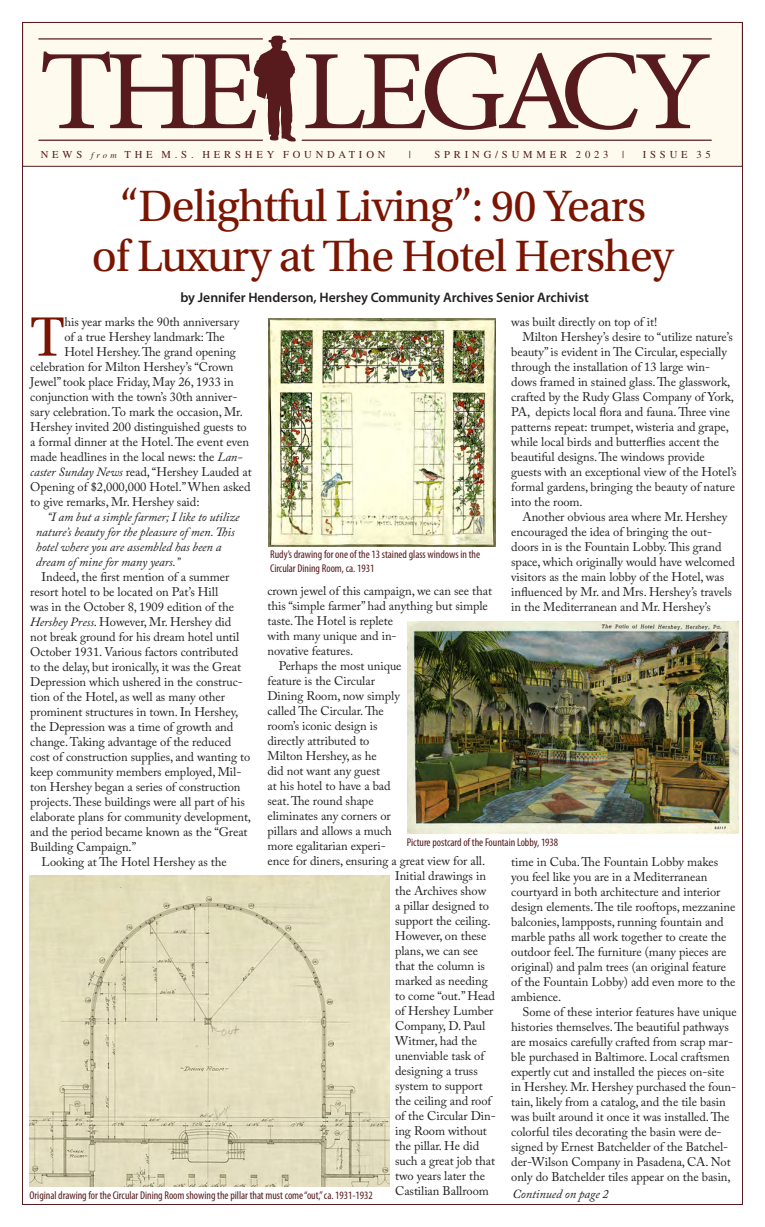
<style>
.page{position:relative;width:765px;height:1227px;background:#fff}
.page>*{position:absolute;margin:0;border:0;box-sizing:border-box;transform-origin:0 0}
.t1{font:113.5px "Minion Pro";letter-spacing:-.07em;color:#571b1e;scale:1.07 1}
.Body_copy{font:58.5px "Utopia Std";color:#791500}
.t2{font:46.25px "Utopia Std";letter-spacing:-.02em;color:#791500}
.t3{font:600 13.75px "Myriad Pro";letter-spacing:-.005em;color:#231f20}
.Body_copy-2{font:12.5px/15px "Adobe Caslon Pro";letter-spacing:-.005em;color:#231f20}
.Body_copy-3{font:italic 12.5px/15px "Adobe Caslon Pro";letter-spacing:-.005em;color:#231f20}
.t4{font:condensed 11.25px/13.5px "Myriad Pro";letter-spacing:-.005em;color:#571b1e}
.t5{font:10.62px "Times LT Std";letter-spacing:.36em;color:#571b1e}
.s1{font-style:italic;font-size:8.75px}
.s2{font-style:italic}
</style>
<div class="page">
<img style="left:269px;top:319px;width:227px;height:227px">
<img style="left:30px;top:875px;width:360px;height:311px">
<img style="left:408px;top:621px;width:331px;height:212px">
<div style="left:22px;top:22px;width:721px;height:145px;background:#fefbee;border:1px solid #571b1e"></div>
<svg style="left:254px;top:36px;width:42px;height:105px"></svg>
<hr style="left:39px;top:38px;width:223px;height:2px;background:#571b1e">
<hr style="left:39px;top:140px;width:223px;height:1px;background:#571b1e">
<hr style="left:290px;top:38px;width:421px;height:2px;background:#571b1e">
<hr style="left:302px;top:140px;width:409px;height:1px;background:#571b1e">
<p class="t1" style="left:39px;top:16px;width:630px">THE LEGACY</p>
<p class="t5" style="left:41px;top:149px;width:346px">NEWS <span class="s1">from</span> THE M.S. HERSHEY FOUNDATION</p>
<p class="t5" style="left:409px;top:149px;width:4px">|</p>
<p class="t5" style="left:434px;top:149px;width:176px">SPRING/SUMMER 2023</p>
<p class="t5" style="left:622px;top:149px;width:4px">|</p>
<p class="t5" style="left:643px;top:149px;width:69px">ISSUE 35</p>
<p class="t2" style="left:120px;top:181px;width:528px">“Delightful Living”: 90 Years</p>
<p class="t2" style="left:92px;top:231px;width:583px">of Luxury at The Hotel Hershey</p>
<p class="t3" style="left:180px;top:289px;width:410px">by Jennifer Henderson, Hershey Community Archives Senior Archivist</p>
<p class="Body_copy-2" style="left:511px;top:314px;width:147px">was built directly on top of it!</p>
<p class="Body_copy-2" style="left:511px;top:329px;width:227px;text-indent:11px">Milton Hershey’s desire to “utilize nature’s beauty” is evident in The Circular, especially through the installation of 13 large win&shy;dows framed in stained glass. The glasswork, crafted by the Rudy Glass Company of York, PA, depicts local flora and fauna. Three vine patterns repeat: trumpet, wisteria and grape, while local birds and butterflies accent the beautiful designs. The windows provide guests with an exceptional view of the Hotel’s formal gardens, bringing the beauty of nature into the room.</p>
<p class="Body_copy-2" style="left:511px;top:508px;width:225px;text-indent:11px">Another obvious area where Mr. Hershey encouraged the idea of bringing the out&shy;doors in is the Fountain Lobby. This grand space, which originally would have welcomed visitors as the main lobby of the Hotel, was influenced by Mr. and Mrs. Hershey’s travels in the Mediterranean and Mr. Hershey’s</p>
<p class="Body_copy" style="left:30px;top:305px;width:36px">T</p>
<p class="Body_copy-2" style="left:64px;top:314px;width:176px">his year marks the 90th anniversary</p>
<p class="Body_copy-2" style="left:64px;top:329px;width:162px">of a true Hershey landmark: The</p>
<p class="Body_copy-2" style="left:64px;top:344px;width:173px">Hotel Hershey. The grand opening</p>
<p class="Body_copy-2" style="left:30px;top:359px;width:205px">celebration for Milton Hershey’s “Crown</p>
<p class="Body_copy-2" style="left:30px;top:374px;width:205px">Jewel” took place Friday, May 26, 1933 in</p>
<p class="Body_copy-2" style="left:30px;top:389px;width:209px">conjunction with the town’s 30th anniver-</p>
<p class="Body_copy-2" style="left:30px;top:404px;width:214px">sary celebration. To mark the occasion, Mr.</p>
<p class="Body_copy-2" style="left:30px;top:419px;width:218px">Hershey invited 200 distinguished guests to</p>
<p class="Body_copy-2" style="left:30px;top:434px;width:220px">a formal dinner at the Hotel. The event even</p>
<p class="Body_copy-2" style="left:30px;top:449px;width:214px">made headlines in the local news: the <span class="s2">Lan-</span></p>
<p class="Body_copy-2" style="left:30px;top:464px;width:223px"><span class="s2">caster Sunday News</span> read, “Hershey Lauded at</p>
<p class="Body_copy-2" style="left:30px;top:479px;width:222px">Opening of $2,000,000 Hotel.” When asked</p>
<p class="Body_copy-2" style="left:30px;top:494px;width:171px">to give remarks, Mr. Hershey said:</p>
<p class="Body_copy-3" style="left:36px;top:509px;width:205px;text-indent:11px">“I am but a simple farmer; I like to utilize nature’s beauty for the pleasure of men. This hotel where you are assembled has been a dream of mine for many years.”</p>
<p class="Body_copy-2" style="left:30px;top:569px;width:222px;text-indent:11px">Indeed, the first mention of a summer resort hotel to be located on Pat’s Hill<br>was in the October 8, 1909 edition of the <span class="s2">Hershey Press</span>. However, Mr. Hershey did not break ground for his dream hotel until October 1931. Various factors contributed to the delay, but ironically, it was the Great Depression which ushered in the construc&shy;tion of the Hotel, as well as many other prominent structures in town. In Hershey, the Depression was a time of growth and change. Taking advantage of the reduced cost of construction supplies, and wanting to keep community members employed, Mil&shy;ton Hershey began a series of construction projects. These buildings were all part of his elaborate plans for community development, and the period became known as the “Great Building Campaign.”</p>
<p class="Body_copy-2" style="left:42px;top:854px;width:187px">Looking at The Hotel Hershey as the</p>
<p class="t4" style="left:270px;top:547px;width:211px">Rudy’s drawing for one of the 13 stained glass windows in the<br>Circular Dining Room, ca. 1931</p>
<p class="Body_copy-2" style="left:268px;top:583px;width:226px">crown jewel of this campaign, we can see that this “simple farmer” had anything but simple taste. The Hotel is replete<br>with many unique and in-<br>novative features.</p>
<p class="Body_copy-2" style="left:279px;top:658px;width:124px">Perhaps the most unique</p>
<p class="Body_copy-2" style="left:268px;top:673px;width:109px">feature is the Circular</p>
<p class="Body_copy-2" style="left:268px;top:688px;width:134px">Dining Room, now simply</p>
<p class="Body_copy-2" style="left:268px;top:703px;width:118px">called The Circular. The</p>
<p class="Body_copy-2" style="left:268px;top:718px;width:111px">room’s iconic design is</p>
<p class="Body_copy-2" style="left:268px;top:733px;width:103px">directly attributed to</p>
<p class="Body_copy-2" style="left:268px;top:748px;width:111px">Milton Hershey, as he</p>
<p class="Body_copy-2" style="left:268px;top:763px;width:114px">did not want any guest</p>
<p class="Body_copy-2" style="left:268px;top:778px;width:125px">at his hotel to have a bad</p>
<p class="Body_copy-2" style="left:268px;top:793px;width:108px">seat. The round shape</p>
<p class="Body_copy-2" style="left:268px;top:808px;width:125px">eliminates any corners or</p>
<p class="Body_copy-2" style="left:268px;top:823px;width:126px">pillars and allows a much</p>
<p class="Body_copy-2" style="left:268px;top:838px;width:120px">more egalitarian experi-</p>
<p class="Body_copy-2" style="left:268px;top:853px;width:219px">ence for diners, ensuring a great view for all.</p>
<p class="Body_copy-2" style="left:395px;top:868px;width:92px">Initial drawings in</p>
<p class="Body_copy-2" style="left:395px;top:883px;width:93px">the Archives show</p>
<p class="Body_copy-2" style="left:395px;top:898px;width:95px">a pillar designed to</p>
<p class="Body_copy-2" style="left:395px;top:913px;width:97px">support the ceiling.</p>
<p class="Body_copy-2" style="left:395px;top:928px;width:93px">However, on these</p>
<p class="Body_copy-2" style="left:395px;top:943px;width:85px">plans, we can see</p>
<p class="Body_copy-2" style="left:395px;top:958px;width:91px">that the column is</p>
<p class="Body_copy-2" style="left:395px;top:973px;width:94px">marked as needing</p>
<p class="Body_copy-2" style="left:395px;top:988px;width:101px">to come “out.” Head</p>
<p class="Body_copy-2" style="left:395px;top:1003px;width:100px">of Hershey Lumber</p>
<p class="Body_copy-2" style="left:395px;top:1018px;width:92px">Company, D. Paul</p>
<p class="Body_copy-2" style="left:395px;top:1033px;width:84px">Witmer, had the</p>
<p class="Body_copy-2" style="left:395px;top:1048px;width:91px">unenviable task of</p>
<p class="Body_copy-2" style="left:395px;top:1063px;width:84px">designing a truss</p>
<p class="Body_copy-2" style="left:395px;top:1078px;width:89px">system to support</p>
<p class="Body_copy-2" style="left:395px;top:1093px;width:98px">the ceiling and roof</p>
<p class="Body_copy-2" style="left:395px;top:1108px;width:102px">of the Circular Din-</p>
<p class="Body_copy-2" style="left:395px;top:1123px;width:93px">ing Room without</p>
<p class="Body_copy-2" style="left:395px;top:1138px;width:86px">the pillar. He did</p>
<p class="Body_copy-2" style="left:395px;top:1153px;width:101px">such a great job that</p>
<p class="Body_copy-2" style="left:395px;top:1168px;width:92px">two years later the</p>
<p class="Body_copy-2" style="left:395px;top:1183px;width:95px">Castilian Ballroom</p>
<p class="t4" style="left:407px;top:835px;width:153px">Picture postcard of the Fountain Lobby, 1938</p>
<p class="Body_copy-2" style="left:511px;top:853px;width:226px">time in Cuba. The Fountain Lobby makes you feel like you are in a Mediterranean courtyard in both architecture and interior design elements. The tile rooftops, mezzanine balconies, lampposts, running fountain and marble paths all work together to create the outdoor feel. The furniture (many pieces are original) and palm trees (an original feature of the Fountain Lobby) add even more to the ambience.</p>
<p class="Body_copy-2" style="left:511px;top:1003px;width:227px;text-indent:11px">Some of these interior features have unique histories themselves. The beautiful pathways are mosaics carefully crafted from scrap mar&shy;ble purchased in Baltimore. Local craftsmen expertly cut and installed the pieces on-site in Hershey. Mr. Hershey purchased the foun&shy;tain, likely from a catalog, and the tile basin was built around it once it was installed. The colorful tiles decorating the basin were de&shy;signed by Ernest Batchelder of the Batchel&shy;der-Wilson Company in Pasadena, CA. Not only do Batchelder tiles appear on the basin,</p>
<p class="t4" style="left:30px;top:1188px;width:345px">Original drawing for the Circular Dining Room showing the pillar that must come “out,” ca. 1931-1932</p>
<p class="Body_copy-3" style="left:513px;top:1186px;width:98px">Continued on page 2</p>
</div>
